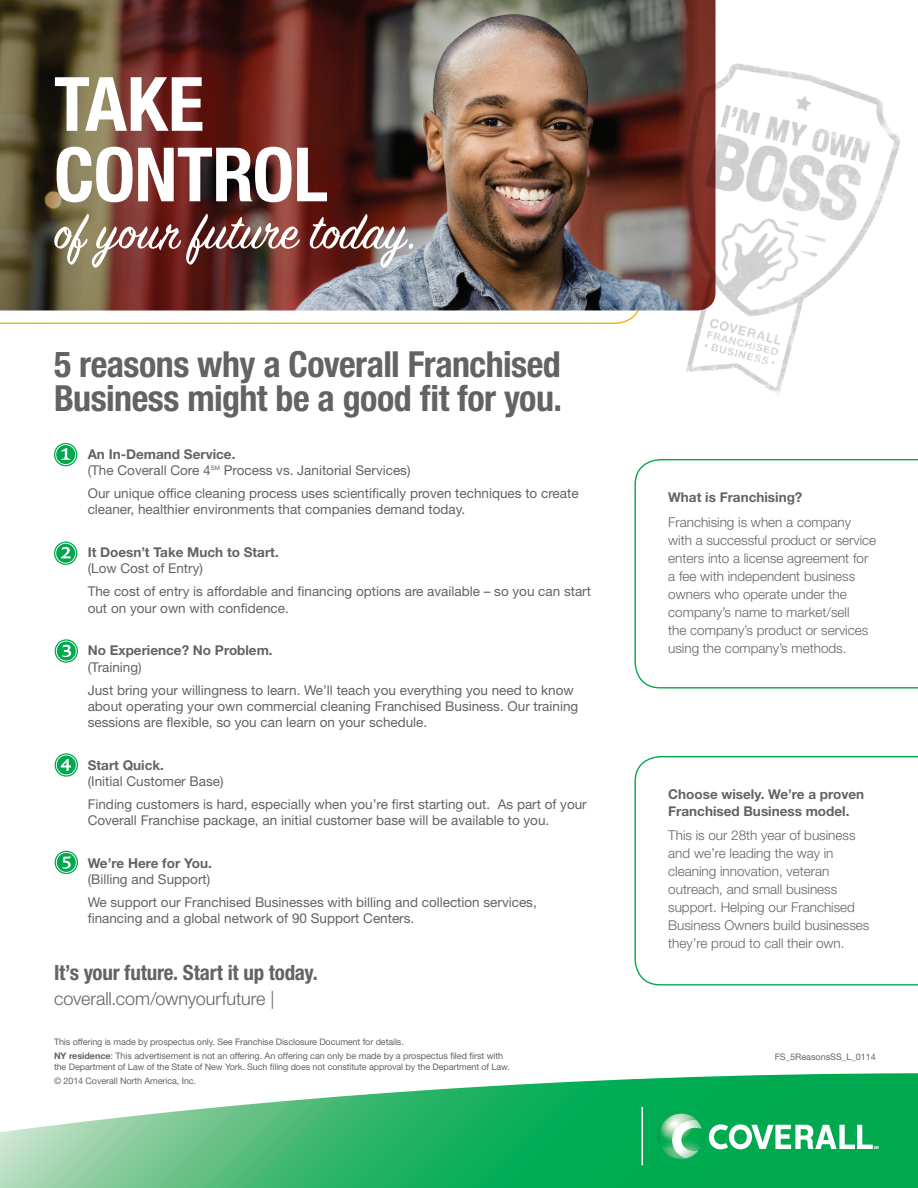
<style>
.page{position:relative;width:918px;height:1188px;background:#fff}
.page>*{position:absolute;margin:0;border:0;box-sizing:border-box;transform-origin:0 0}
.t1{font:700 condensed 78.6px "Helvetica Neue LT Std";letter-spacing:-.02em;color:#fff}
.t2{font:700 condensed 75px "Helvetica Neue LT Std";letter-spacing:-.01em;color:#fff}
.t3{font:54px "Sign Painter House Script";letter-spacing:.015em;color:#fff}
.t4{font:51px "Sign Painter House Script";letter-spacing:.005em;color:#fff}
.t5{font:700 condensed 36px/34.5px "Helvetica Neue LT Std";letter-spacing:-.015em;color:#636366}
.t6{font:700 condensed 21px "Helvetica Neue LT Std";letter-spacing:-.01em;color:#636366}
.t7{font:300 18px "Helvetica Neue LT Std";color:#636366}
.t8{font:13.5px/16.2px "Helvetica Neue LT Std";color:#636366}
.t9{font:300 13.5px/18px "Helvetica Neue LT Std";color:#636366}
.t10{font:700 13.5px/16.2px "Helvetica Neue LT Std";color:#636366}
.t11{font:9px/10.8px "Helvetica Neue LT Std";letter-spacing:-.01em;color:#636366}
.t12{font:700 condensed 4.05px "Helvetica Neue";color:#fff}
.s1{font-weight:400}
.s2{font-weight:700}
</style>
<div class="page">
<svg style="left:0;top:1073px;width:918px;height:115px"></svg>
<hr style="left:642px;top:1107px;width:1px;height:58px;background:#fff">
<svg style="left:655px;top:1114px;width:218px;height:49px"></svg>
<svg style="left:0;top:310px;width:564px;height:14px"></svg>
<svg style="left:634px;top:459px;width:284px;height:230px"></svg>
<svg style="left:634px;top:756px;width:284px;height:230px"></svg>
<svg style="left:55px;top:851px;width:23px;height:23px"></svg>
<svg style="left:55px;top:753px;width:23px;height:24px"></svg>
<svg style="left:55px;top:639px;width:23px;height:24px"></svg>
<svg style="left:54px;top:542px;width:23px;height:23px"></svg>
<svg style="left:54px;top:443px;width:23px;height:23px"></svg>
<img style="left:0;top:0;width:716px;height:310px">
<img style="left:564px;top:23px;width:336px;height:372px">
<p class="t1" style="left:50px;top:46px;width:156px">TAKE</p>
<p class="t1" style="left:50px;top:117px;width:284px">CONTROL</p>
<p class="t4" style="left:57px;top:194px;width:336px">of your future today.</p>
<p class="t2" style="left:54px;top:59px;width:152px">TAKE</p>
<p class="t2" style="left:54px;top:129px;width:276px">CONTROL</p>
<p class="t3" style="left:54px;top:206px;width:365px">of your future today.</p>
<p class="t5" style="left:54px;top:346px;width:510px">5 reasons why a Coverall Franchised<br>Business might be a good fit for you.</p>
<p class="t10" style="left:88px;top:446px;width:149px">An In-Demand Service.</p>
<p class="t8" style="left:88px;top:462px;width:324px">(The Coverall Core 4<sup>SM</sup> Process vs. Janitorial Services)</p>
<p class="t8" style="left:88px;top:485px;width:492px">Our unique office cleaning process uses scientifically proven techniques to create cleaner, healthier environments that companies demand today.</p>
<p class="t10" style="left:88px;top:544px;width:193px">It Doesn’t Take Much to Start.</p>
<p class="t8" style="left:88px;top:560px;width:117px">(Low Cost of Entry)</p>
<p class="t8" style="left:88px;top:583px;width:505px">The cost of entry is affordable and financing options are available – so you can start out on your own with confidence.</p>
<p class="t10" style="left:88px;top:642px;width:186px">No Experience? No Problem. <span class="s1">(Training)</span></p>
<p class="t8" style="left:88px;top:681px;width:492px">Just bring your willingness to learn. We’ll teach you everything you need to know about operating your own commercial cleaning Franchised Business. Our training sessions are flexible, so you can learn on your schedule.</p>
<p class="t8" style="left:88px;top:757px;width:137px"><span class="s2">Start Quick.<br></span>(Initial Customer Base)</p>
<p class="t8" style="left:88px;top:796px;width:501px">Finding customers is hard, especially when you’re first starting out. As part of your<br>Coverall Franchise package, an initial customer base will be available to you.</p>
<p class="t8" style="left:88px;top:855px;width:126px"><span class="s2">We’re Here for You. </span>(Billing and Support)</p>
<p class="t8" style="left:88px;top:894px;width:451px">We support our Franchised Businesses with billing and collection services, financing and a global network of 90 Support Centers.</p>
<p class="t6" style="left:54px;top:960px;width:265px">It’s your future. Start it up today.</p>
<p class="t7" style="left:54px;top:988px;width:222px">coverall.com/ownyourfuture |</p>
<p class="t11" style="left:54px;top:1037px;width:351px">This offering is made by prospectus only. See Franchise Disclosure Document for details.</p>
<p class="t11" style="left:54px;top:1051px;width:458px"><span class="s2">NY residence</span>: This advertisement is not an offering. An offering can only be made by a prospectus filed first with the Department of Law of the State of New York. Such filing does not constitute approval by the Department of Law.</p>
<p class="t11" style="left:54px;top:1076px;width:144px">© 2014 Coverall North America, Inc.</p>
<p class="t10" style="left:668px;top:489px;width:136px">What is Franchising?</p>
<p class="t9" style="left:668px;top:513px;width:210px">Franchising is when a company with a successful product or service enters into a license agreement for a fee with independent business owners who operate under the company’s name to market/sell<br>the company’s product or services using the company’s methods.</p>
<p class="t10" style="left:668px;top:786px;width:198px">Choose wisely. We’re a proven<br>Franchised Business model.</p>
<p class="t9" style="left:668px;top:826px;width:203px">This is our 28th year of business and we’re leading the way in cleaning innovation, veteran outreach, and small business support. Helping our Franchised<br>Business Owners build businesses they’re proud to call their own.</p>
<p class="t11" style="left:775px;top:1051px;width:103px">FS_5ReasonsSS_L_0114</p>
<p class="t12" style="left:874px;top:1145px;width:7px">SM</p>
</div>
